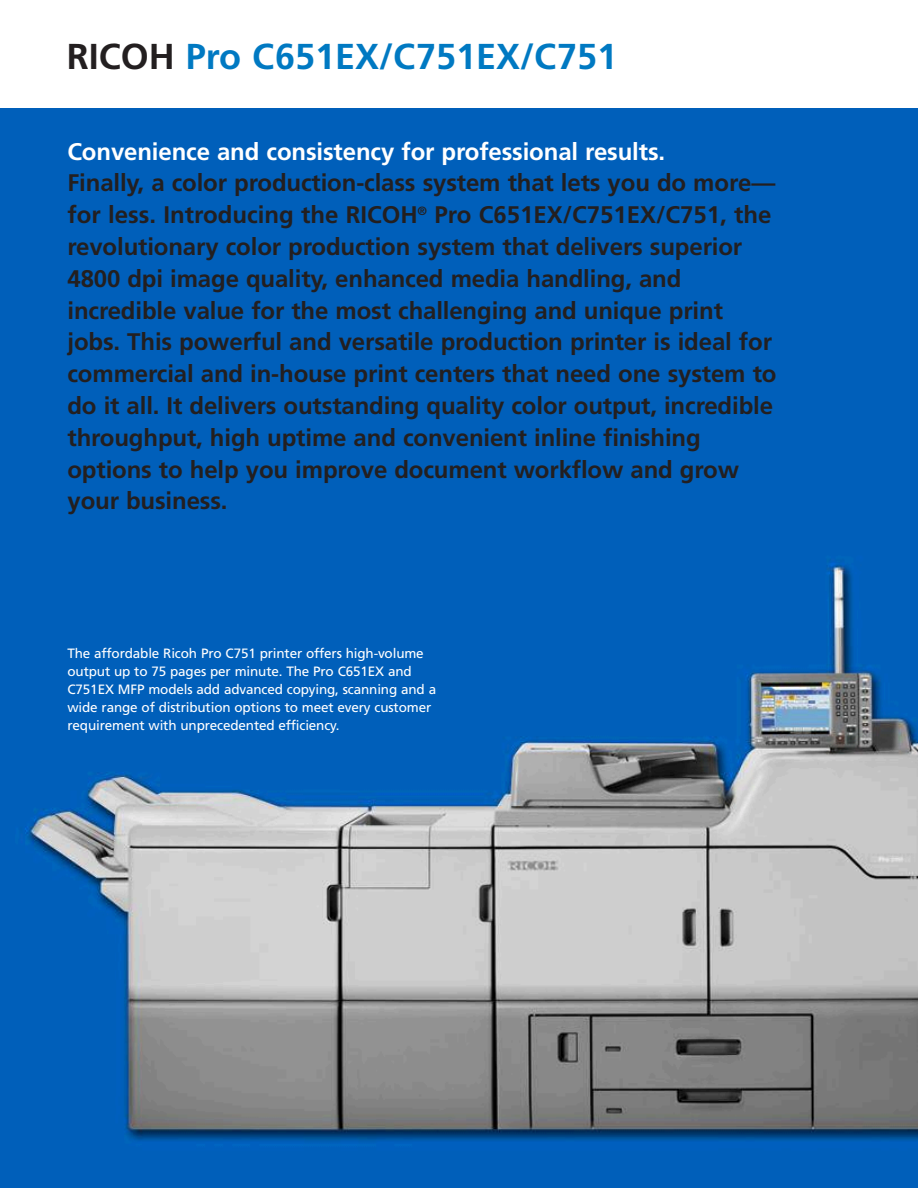
<style>
.page{position:relative;width:918px;height:1188px;background:#fff}
.page>*{position:absolute;margin:0;border:0;box-sizing:border-box;transform-origin:0 0}
.t1{font:700 36px "Frutiger";color:#0079c2}
.t2{font:700 24px/31.8px "Frutiger";letter-spacing:-.005em;color:#231f20}
.t3{font:700 24px "Frutiger";letter-spacing:-.005em;color:#fff}
.t4{font:13.5px/18px "Frutiger";letter-spacing:-.01em;color:#fff}
.s1{color:#231f20}
</style>
<div class="page">
<img style="left:0;top:108px;width:918px;height:1080px">
<h1 class="t1" style="left:67px;top:42px;width:552px"><span class="s1">RICOH</span> Pro C651EX/C751EX/C751</h1>
<p class="t3" style="left:67px;top:142px;width:599px">Convenience and consistency for professional results.</p>
<p class="t2" style="left:67px;top:169px;width:711px">Finally, a color production-class system that lets you do more— for less. Introducing the RICOH<sup>®</sup> Pro C651EX/C751EX/C751, the revolutionary color production system that delivers superior 4800 dpi image quality, enhanced media handling, and incredible value for the most challenging and unique print jobs. This powerful and versatile production printer is ideal for commercial and in-house print centers that need one system to do it all. It delivers outstanding quality color output, incredible throughput, high uptime and convenient inline finishing options to help you improve document workflow and grow your business.</p>
<p class="t4" style="left:68px;top:646px;width:370px">The affordable Ricoh Pro C751 printer offers high-volume output up to 75 pages per minute. The Pro C651EX and C751EX MFP models add advanced copying, scanning and a wide range of distribution options to meet every customer requirement with unprecedented efficiency.</p>
</div>
